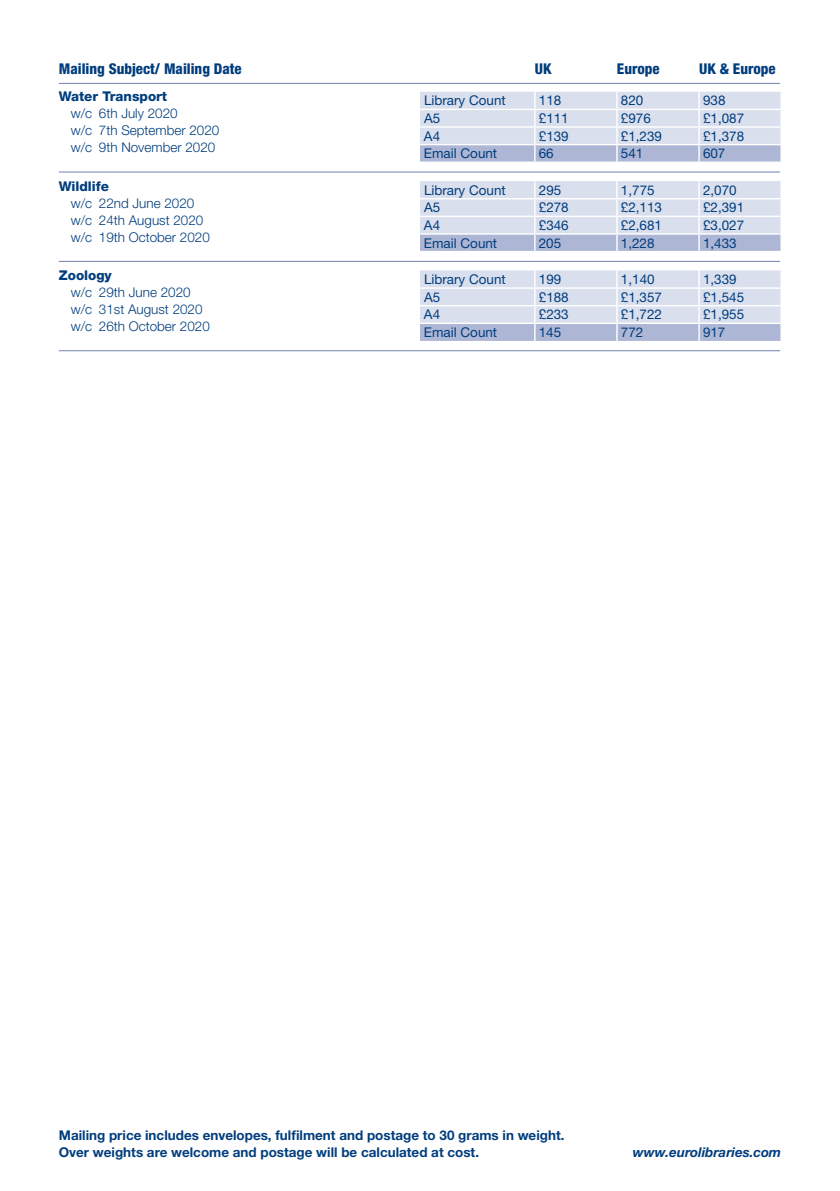
<style>
.page{position:relative;width:840px;height:1191px;background:#fff}
.page>*{position:absolute;margin:0;border:0;box-sizing:border-box;transform-origin:0 0}
.t1{font:800 condensed 14.8px "Helvetica Neue";color:#013d7d}
.t2{font:13.4px "Helvetica Neue LT Std";color:#013d7d}
.t3{font:300 13.4px/17px "Helvetica Neue LT Std";color:#013d7d}
.t4{font:700 13.4px/17px "Helvetica Neue LT Std";color:#013d7d}
.t5{font:800 13.4px "Helvetica Neue LT Std";color:#013d7d}
.t6{font:italic 700 13.4px "Helvetica Neue LT Std";color:#013d7d}
</style>
<div class="page">
<div style="left:420px;top:92px;width:360px;height:52px;background:#dadfed"></div>
<svg style="left:420px;top:145px;width:360px;height:196px;fill:#dadfed"></svg>
<hr style="left:420px;top:109px;width:114px;height:1px;background:#fff">
<hr style="left:534px;top:109px;width:82px;height:1px;background:#fff">
<hr style="left:616px;top:109px;width:82px;height:1px;background:#fff">
<hr style="left:698px;top:109px;width:83px;height:1px;background:#fff">
<hr style="left:420px;top:126px;width:114px;height:2px;background:#fff">
<hr style="left:534px;top:126px;width:82px;height:2px;background:#fff">
<hr style="left:616px;top:126px;width:82px;height:2px;background:#fff">
<hr style="left:698px;top:126px;width:83px;height:2px;background:#fff">
<svg style="left:534px;top:92px;width:1px;height:69px"></svg>
<svg style="left:616px;top:92px;width:1px;height:69px"></svg>
<svg style="left:698px;top:92px;width:1px;height:69px"></svg>
<hr style="left:420px;top:198px;width:114px;height:1px;background:#fff">
<hr style="left:534px;top:198px;width:82px;height:1px;background:#fff">
<hr style="left:616px;top:198px;width:82px;height:1px;background:#fff">
<hr style="left:698px;top:198px;width:83px;height:1px;background:#fff">
<hr style="left:420px;top:216px;width:114px;height:1px;background:#fff">
<hr style="left:534px;top:216px;width:82px;height:1px;background:#fff">
<hr style="left:616px;top:216px;width:82px;height:1px;background:#fff">
<hr style="left:698px;top:216px;width:83px;height:1px;background:#fff">
<svg style="left:534px;top:181px;width:1px;height:70px"></svg>
<svg style="left:616px;top:181px;width:1px;height:70px"></svg>
<svg style="left:698px;top:181px;width:1px;height:70px"></svg>
<hr style="left:420px;top:287px;width:114px;height:2px;background:#fff">
<hr style="left:534px;top:287px;width:82px;height:2px;background:#fff">
<hr style="left:616px;top:287px;width:82px;height:2px;background:#fff">
<hr style="left:698px;top:287px;width:83px;height:2px;background:#fff">
<hr style="left:420px;top:305px;width:114px;height:1px;background:#fff">
<hr style="left:534px;top:305px;width:82px;height:1px;background:#fff">
<hr style="left:616px;top:305px;width:82px;height:1px;background:#fff">
<hr style="left:698px;top:305px;width:83px;height:1px;background:#fff">
<svg style="left:534px;top:270px;width:1px;height:71px"></svg>
<svg style="left:616px;top:270px;width:1px;height:71px"></svg>
<svg style="left:698px;top:270px;width:1px;height:71px"></svg>
<hr style="left:534px;top:144px;width:82px;height:1px;background:#fff">
<hr style="left:616px;top:144px;width:82px;height:1px;background:#fff">
<hr style="left:698px;top:144px;width:83px;height:1px;background:#fff">
<svg style="left:780px;top:92px;width:1px;height:69px"></svg>
<hr style="left:420px;top:161px;width:114px;height:2px;background:#fff">
<hr style="left:534px;top:161px;width:82px;height:2px;background:#fff">
<hr style="left:616px;top:161px;width:82px;height:2px;background:#fff">
<hr style="left:698px;top:161px;width:83px;height:2px;background:#fff">
<hr style="left:420px;top:233px;width:114px;height:2px;background:#fff">
<hr style="left:534px;top:233px;width:82px;height:2px;background:#fff">
<hr style="left:616px;top:233px;width:82px;height:2px;background:#fff">
<hr style="left:698px;top:233px;width:83px;height:2px;background:#fff">
<svg style="left:780px;top:181px;width:1px;height:70px"></svg>
<hr style="left:420px;top:251px;width:114px;height:1px;background:#fff">
<hr style="left:534px;top:251px;width:82px;height:1px;background:#fff">
<hr style="left:616px;top:251px;width:82px;height:1px;background:#fff">
<hr style="left:698px;top:251px;width:83px;height:1px;background:#fff">
<hr style="left:420px;top:322px;width:114px;height:2px;background:#fff">
<hr style="left:534px;top:322px;width:82px;height:2px;background:#fff">
<hr style="left:616px;top:322px;width:82px;height:2px;background:#fff">
<hr style="left:698px;top:322px;width:83px;height:2px;background:#fff">
<svg style="left:780px;top:270px;width:1px;height:71px"></svg>
<hr style="left:59px;top:83px;width:720px;height:1px;background:#7183b1">
<hr style="left:59px;top:172px;width:720px;height:1px;background:#7183b1">
<hr style="left:59px;top:261px;width:720px;height:1px;background:#7183b1">
<hr style="left:59px;top:350px;width:720px;height:1px;background:#7183b1">
<p class="t1" style="left:59px;top:59px;width:184px">Mailing Subject/ Mailing Date</p>
<p class="t1" style="left:534px;top:59px;width:18px">UK</p>
<p class="t1" style="left:616px;top:59px;width:44px">Europe</p>
<p class="t1" style="left:698px;top:59px;width:78px">UK &amp; Europe</p>
<p class="t5" style="left:59px;top:89px;width:110px">Water Transport</p>
<p class="t3" style="left:71px;top:105px;width:150px">w/c 6th July 2020<br>w/c 7th September 2020 w/c 9th November 2020</p>
<p class="t2" style="left:424px;top:93px;width:83px">Library Count</p>
<p class="t2" style="left:538px;top:93px;width:24px">118</p>
<p class="t2" style="left:620px;top:93px;width:24px">820</p>
<p class="t2" style="left:702px;top:93px;width:24px">938</p>
<p class="t2" style="left:424px;top:110px;width:18px">A5</p>
<p class="t2" style="left:538px;top:110px;width:31px">£111</p>
<p class="t2" style="left:620px;top:110px;width:31px">£976</p>
<p class="t2" style="left:702px;top:110px;width:43px">£1,087</p>
<p class="t2" style="left:424px;top:128px;width:18px">A4</p>
<p class="t2" style="left:538px;top:128px;width:31px">£139</p>
<p class="t2" style="left:620px;top:128px;width:43px">£1,239</p>
<p class="t2" style="left:702px;top:128px;width:43px">£1,378</p>
<p class="t2" style="left:423px;top:145px;width:75px">Email Count</p>
<p class="t2" style="left:538px;top:145px;width:16px">66</p>
<p class="t2" style="left:620px;top:145px;width:24px">541</p>
<p class="t2" style="left:702px;top:145px;width:24px">607</p>
<p class="t5" style="left:59px;top:178px;width:52px">Wildlife</p>
<p class="t3" style="left:71px;top:194px;width:140px">w/c 22nd June 2020 w/c 24th August 2020 w/c 19th October 2020</p>
<p class="t5" style="left:59px;top:267px;width:54px">Zoology</p>
<p class="t3" style="left:71px;top:283px;width:140px">w/c 29th June 2020 w/c 31st August 2020 w/c 26th October 2020</p>
<p class="t2" style="left:424px;top:182px;width:83px">Library Count</p>
<p class="t2" style="left:538px;top:182px;width:24px">295</p>
<p class="t2" style="left:620px;top:182px;width:35px">1,775</p>
<p class="t2" style="left:702px;top:182px;width:35px">2,070</p>
<p class="t2" style="left:424px;top:200px;width:18px">A5</p>
<p class="t2" style="left:538px;top:200px;width:31px">£278</p>
<p class="t2" style="left:620px;top:200px;width:43px">£2,113</p>
<p class="t2" style="left:702px;top:200px;width:43px">£2,391</p>
<p class="t2" style="left:424px;top:217px;width:18px">A4</p>
<p class="t2" style="left:538px;top:217px;width:31px">£346</p>
<p class="t2" style="left:620px;top:217px;width:43px">£2,681</p>
<p class="t2" style="left:702px;top:217px;width:43px">£3,027</p>
<p class="t2" style="left:423px;top:235px;width:75px">Email Count</p>
<p class="t2" style="left:538px;top:235px;width:24px">205</p>
<p class="t2" style="left:620px;top:235px;width:35px">1,228</p>
<p class="t2" style="left:702px;top:235px;width:35px">1,433</p>
<p class="t2" style="left:424px;top:271px;width:83px">Library Count</p>
<p class="t2" style="left:538px;top:271px;width:24px">199</p>
<p class="t2" style="left:620px;top:271px;width:35px">1,140</p>
<p class="t2" style="left:702px;top:271px;width:35px">1,339</p>
<p class="t2" style="left:424px;top:289px;width:18px">A5</p>
<p class="t2" style="left:538px;top:289px;width:31px">£188</p>
<p class="t2" style="left:620px;top:289px;width:43px">£1,357</p>
<p class="t2" style="left:702px;top:289px;width:43px">£1,545</p>
<p class="t2" style="left:424px;top:306px;width:18px">A4</p>
<p class="t2" style="left:538px;top:306px;width:31px">£233</p>
<p class="t2" style="left:620px;top:306px;width:43px">£1,722</p>
<p class="t2" style="left:702px;top:306px;width:43px">£1,955</p>
<p class="t2" style="left:423px;top:324px;width:75px">Email Count</p>
<p class="t2" style="left:538px;top:324px;width:24px">145</p>
<p class="t2" style="left:620px;top:324px;width:24px">772</p>
<p class="t2" style="left:702px;top:324px;width:24px">917</p>
<p class="t4" style="left:59px;top:1126px;width:507px">Mailing price includes envelopes, fulfilment and postage to 30 grams in weight.<br>Over weights are welcome and postage will be calculated at cost.</p>
<p class="t6" style="left:632px;top:1144px;width:150px">www.eurolibraries.com</p>
</div>
